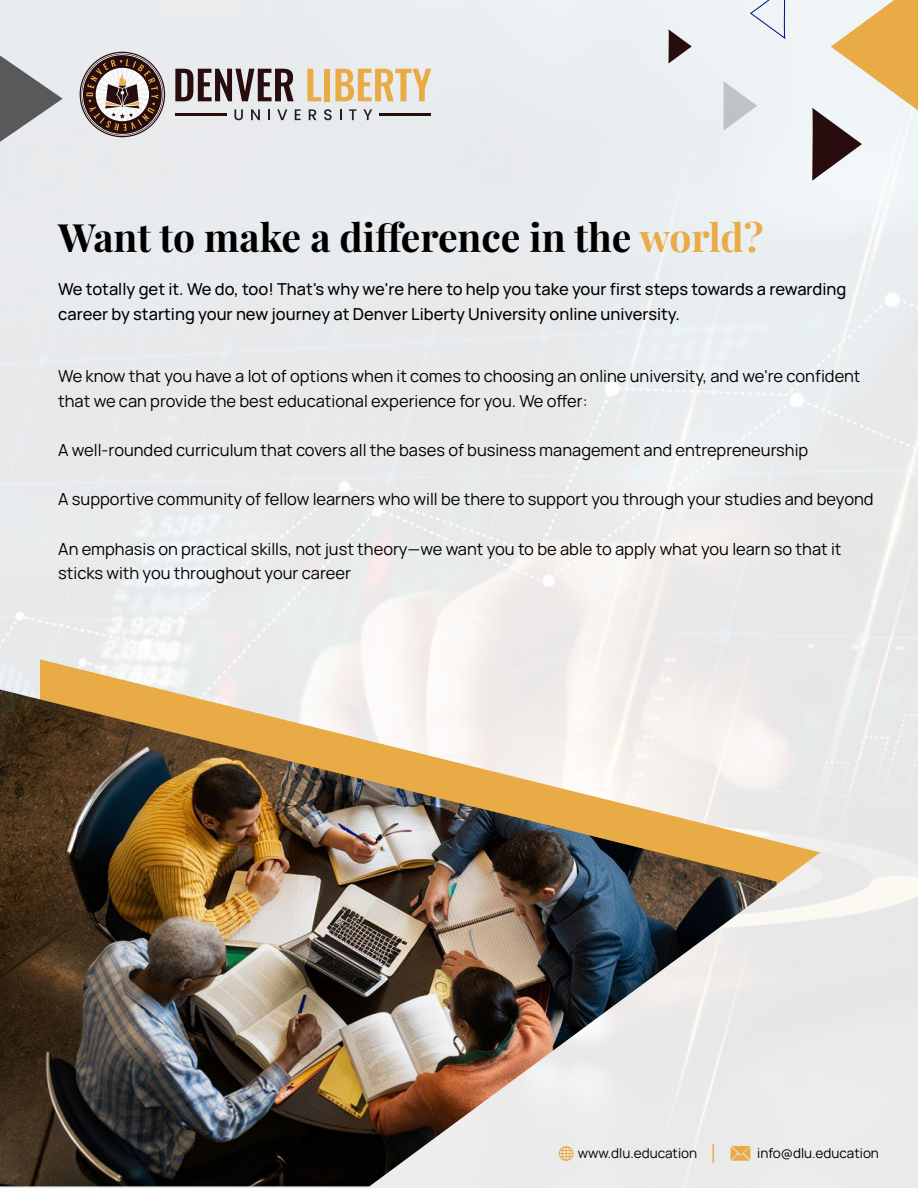
<style>
.page{position:relative;width:918px;height:1188px;background:#fff}
.page>*{position:absolute;margin:0;border:0;box-sizing:border-box;transform-origin:0 0}
.t1{font:700 39px "Playfair Display";color:#000}
.t2{font:16.5px/24.6px "Manrope";color:#000}
.t3{font:500 16.5px/24.6px "Manrope";color:#000}
.t4{font:13.5px "Manrope";color:#000}
.s1{color:#e8ab46}
</style>
<div class="page">
<img style="left:0;top:0;width:918px;height:1188px">
<svg style="left:40px;top:659px;width:780px;height:499px;fill:#ebeaea"></svg>
<svg style="left:812px;top:0;width:106px;height:181px"></svg>
<svg style="left:723px;top:81px;width:34px;height:50px;background:#d7dadd"></svg>
<svg style="left:749px;top:0;width:37px;height:40px"></svg>
<svg style="left:669px;top:29px;width:23px;height:34px"></svg>
<svg style="left:0;top:56px;width:63px;height:86px;background:#a0a2a4"></svg>
<img style="left:0;top:690px;width:777px;height:496px">
<svg style="left:80px;top:52px;width:85px;height:85px"></svg>
<svg style="left:175px;top:69px;width:119px;height:32px;background:#7f7273"></svg>
<svg style="left:307px;top:69px;width:14px;height:32px"></svg>
<div style="left:325px;top:69px;width:5px;height:32px;background:#e8ab46"></div>
<svg style="left:335px;top:69px;width:96px;height:32px;background:#e8ca96"></svg>
<svg style="left:234px;top:109px;width:9px;height:11px"></svg>
<svg style="left:251px;top:109px;width:9px;height:11px"></svg>
<svg style="left:268px;top:109px;width:2px;height:11px"></svg>
<svg style="left:277px;top:109px;width:10px;height:11px"></svg>
<svg style="left:295px;top:109px;width:6px;height:11px"></svg>
<svg style="left:309px;top:109px;width:7px;height:11px"></svg>
<svg style="left:324px;top:109px;width:8px;height:11px"></svg>
<svg style="left:349px;top:109px;width:8px;height:11px"></svg>
<svg style="left:363px;top:109px;width:9px;height:11px"></svg>
<hr style="left:175px;top:114px;width:52px;height:2px;background:#270d0d">
<hr style="left:380px;top:114px;width:51px;height:2px;background:#270d0d">
<h1 class="t1" style="left:58px;top:207px;width:707px">Want to make a difference in the <span class="s1">world?</span></h1>
<p class="t3" style="left:58px;top:276px;width:790px">We totally get it. We do, too! That's why we're here to help you take your first steps towards a rewarding career by starting your new journey at Denver Liberty University online university.</p>
<p class="t2" style="left:58px;top:363px;width:804px">We know that you have a lot of options when it comes to choosing an online university, and we're confident that we can provide the best educational experience for you. We offer:</p>
<p class="t2" style="left:58px;top:437px;width:752px">A well-rounded curriculum that covers all the bases of business management and entrepreneurship</p>
<p class="t2" style="left:58px;top:486px;width:817px">A supportive community of fellow learners who will be there to support you through your studies and beyond</p>
<p class="t2" style="left:58px;top:535px;width:785px">An emphasis on practical skills, not just theory—we want you to be able to apply what you learn so that it sticks with you throughout your career</p>
<p class="t4" style="left:578px;top:1143px;width:121px">www.dlu.education</p>
<p class="t4" style="left:757px;top:1143px;width:123px">info@dlu.education</p>
</div>
